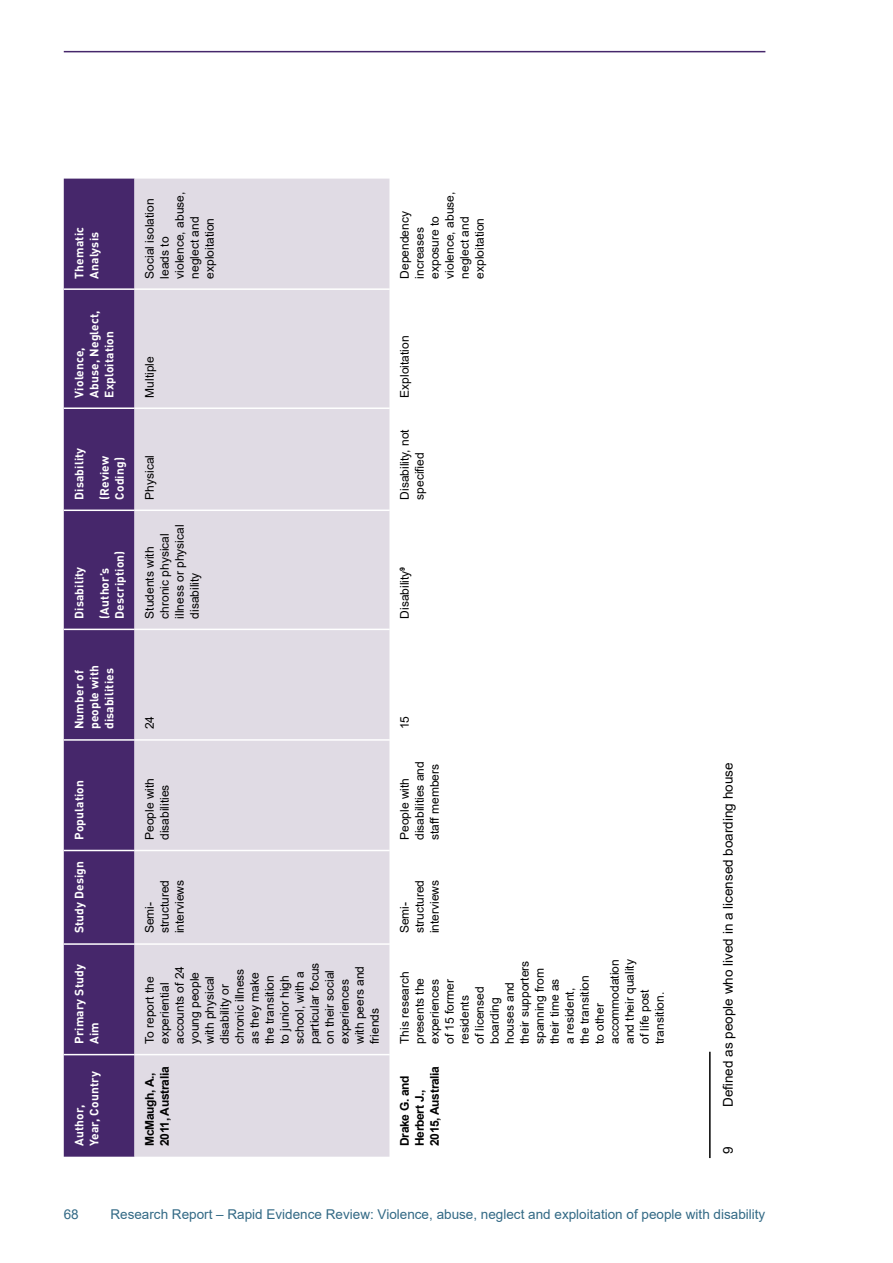
<style>
.page{position:relative;width:893px;height:1263px;background:#fff}
.page>*{position:absolute;margin:0;border:0;box-sizing:border-box;transform-origin:0 0}
.t1{font:13.5px "Arial";color:#326985}
.RR_Endnote_Body_Line{font:13.5px "Arial";color:#000}
.RR_Table_Body_Modify{font:12px/15px "Arial";color:#000}
.RR_Table_Heading_1_W{font:700 12px/15px "DIN Pro";letter-spacing:.01em;color:#fff}
.RR_Table_Body_Bold_M{font:700 12px/15px "Arial";letter-spacing:-.025em;color:#000}
</style>
<div class="page">
<hr style="left:64px;top:51px;width:701px;height:1px;background:#46276b">
<div style="left:64px;top:179px;width:70px;height:978px;background:#46276b"></div>
<div style="left:134px;top:179px;width:255px;height:978px;background:#e0dbe4"></div>
<hr style="left:64px;top:1054px;width:70px;height:1px;background:#fff">
<hr style="left:64px;top:943px;width:70px;height:2px;background:#fff">
<hr style="left:64px;top:850px;width:70px;height:1px;background:#fff">
<hr style="left:64px;top:739px;width:70px;height:2px;background:#fff">
<hr style="left:64px;top:629px;width:70px;height:1px;background:#fff">
<hr style="left:64px;top:509px;width:70px;height:2px;background:#fff">
<hr style="left:64px;top:407px;width:70px;height:2px;background:#fff">
<hr style="left:64px;top:288px;width:70px;height:2px;background:#fff">
<hr style="left:134px;top:1054px;width:255px;height:1px;background:#fff">
<hr style="left:134px;top:943px;width:255px;height:2px;background:#fff">
<hr style="left:134px;top:850px;width:255px;height:1px;background:#fff">
<hr style="left:134px;top:739px;width:255px;height:2px;background:#fff">
<hr style="left:134px;top:629px;width:255px;height:1px;background:#fff">
<hr style="left:134px;top:509px;width:255px;height:2px;background:#fff">
<hr style="left:134px;top:407px;width:255px;height:2px;background:#fff">
<hr style="left:134px;top:288px;width:255px;height:2px;background:#fff">
<hr style="left:709px;top:1052px;width:2px;height:106px;background:#000">
<p class="RR_Table_Heading_1_W" style="left:71px;top:279px;width:53px;rotate:-90deg">Thematic<br>Analysis</p>
<p class="RR_Table_Heading_1_W" style="left:71px;top:398px;width:88px;rotate:-90deg">Violence,<br>Abuse, Neglect,<br>Exploitation</p>
<p class="RR_Table_Body_Modify" style="left:142px;top:279px;width:88px;rotate:-90deg">Social isolation leads to violence, abuse, neglect and exploitation</p>
<p class="RR_Table_Body_Modify" style="left:142px;top:398px;width:43px;rotate:-90deg">Multiple</p>
<p class="RR_Table_Heading_1_W" style="left:71px;top:500px;width:54px;rotate:-90deg">Disability</p>
<p class="RR_Table_Heading_1_W" style="left:97px;top:500px;width:45px;rotate:-90deg">(Review<br>Coding)</p>
<p class="RR_Table_Heading_1_W" style="left:71px;top:619px;width:54px;rotate:-90deg">Disability</p>
<p class="RR_Table_Heading_1_W" style="left:97px;top:619px;width:70px;rotate:-90deg">(Author’s<br>Description)</p>
<p class="RR_Table_Body_Modify" style="left:142px;top:500px;width:46px;rotate:-90deg">Physical</p>
<p class="RR_Table_Body_Modify" style="left:142px;top:619px;width:96px;rotate:-90deg">Students with chronic physical illness or physical disability</p>
<p class="RR_Table_Heading_1_W" style="left:71px;top:729px;width:66px;rotate:-90deg">Number of people with disabilities</p>
<p class="RR_Table_Body_Modify" style="left:142px;top:729px;width:15px;rotate:-90deg">24</p>
<p class="RR_Table_Heading_1_W" style="left:71px;top:840px;width:61px;rotate:-90deg">Population</p>
<p class="RR_Table_Heading_1_W" style="left:71px;top:933px;width:74px;rotate:-90deg">Study Design</p>
<p class="RR_Table_Heading_1_W" style="left:71px;top:1044px;width:81px;rotate:-90deg">Primary Study<br>Aim</p>
<p class="RR_Table_Heading_1_W" style="left:71px;top:1146px;width:76px;rotate:-90deg">Author,<br>Year, Country</p>
<p class="RR_Table_Body_Modify" style="left:142px;top:840px;width:64px;rotate:-90deg">People with disabilities</p>
<p class="RR_Table_Body_Modify" style="left:142px;top:933px;width:55px;rotate:-90deg">Semi&shy;structured interviews</p>
<p class="RR_Table_Body_Modify" style="left:142px;top:1044px;width:83px;rotate:-90deg">To report the experiential accounts of 24 young people with physical disability or chronic illness as they make the transition to junior high school, with a particular focus on their social experiences with peers and friends</p>
<p class="RR_Table_Body_Bold_M" style="left:142px;top:1146px;width:81px;rotate:-90deg">McMaugh, A.,<br>2011, Australia</p>
<p class="RR_Table_Body_Modify" style="left:397px;top:279px;width:88px;rotate:-90deg">Dependency increases exposure to violence, abuse, neglect and exploitation</p>
<p class="RR_Table_Body_Modify" style="left:397px;top:398px;width:64px;rotate:-90deg">Exploitation</p>
<p class="RR_Table_Body_Modify" style="left:397px;top:500px;width:72px;rotate:-90deg">Disability, not specified</p>
<p class="RR_Table_Body_Modify" style="left:397px;top:619px;width:53px;rotate:-90deg">Disability<sup>9</sup></p>
<p class="RR_Table_Body_Modify" style="left:397px;top:729px;width:15px;rotate:-90deg">15</p>
<p class="RR_Table_Body_Modify" style="left:397px;top:840px;width:80px;rotate:-90deg">People with disabilities and staff members</p>
<p class="RR_Table_Body_Modify" style="left:397px;top:933px;width:55px;rotate:-90deg">Semi&shy;structured interviews</p>
<p class="RR_Table_Body_Modify" style="left:397px;top:1044px;width:86px;rotate:-90deg">This research presents the experiences<br>of 15 former residents<br>of licensed boarding houses and their supporters spanning from their time as<br>a resident,<br>the transition<br>to other accommodation and their quality of life post transition.</p>
<p class="RR_Table_Body_Bold_M" style="left:397px;top:1146px;width:82px;rotate:-90deg">Drake G. and<br>Herbert J.,<br>2015, Australia</p>
<p class="RR_Endnote_Body_Line" style="left:719px;top:1107px;width:346px;rotate:-90deg">Defined as people who lived in a licensed boarding house</p>
<p class="RR_Endnote_Body_Line" style="left:719px;top:1154px;width:9px;rotate:-90deg">9</p>
<p class="t1" style="left:64px;top:1205px;width:17px">68</p>
<p class="t1" style="left:110px;top:1205px;width:656px">Research Report – Rapid Evidence Review: Violence, abuse, neglect and exploitation of people with disability</p>
</div>
